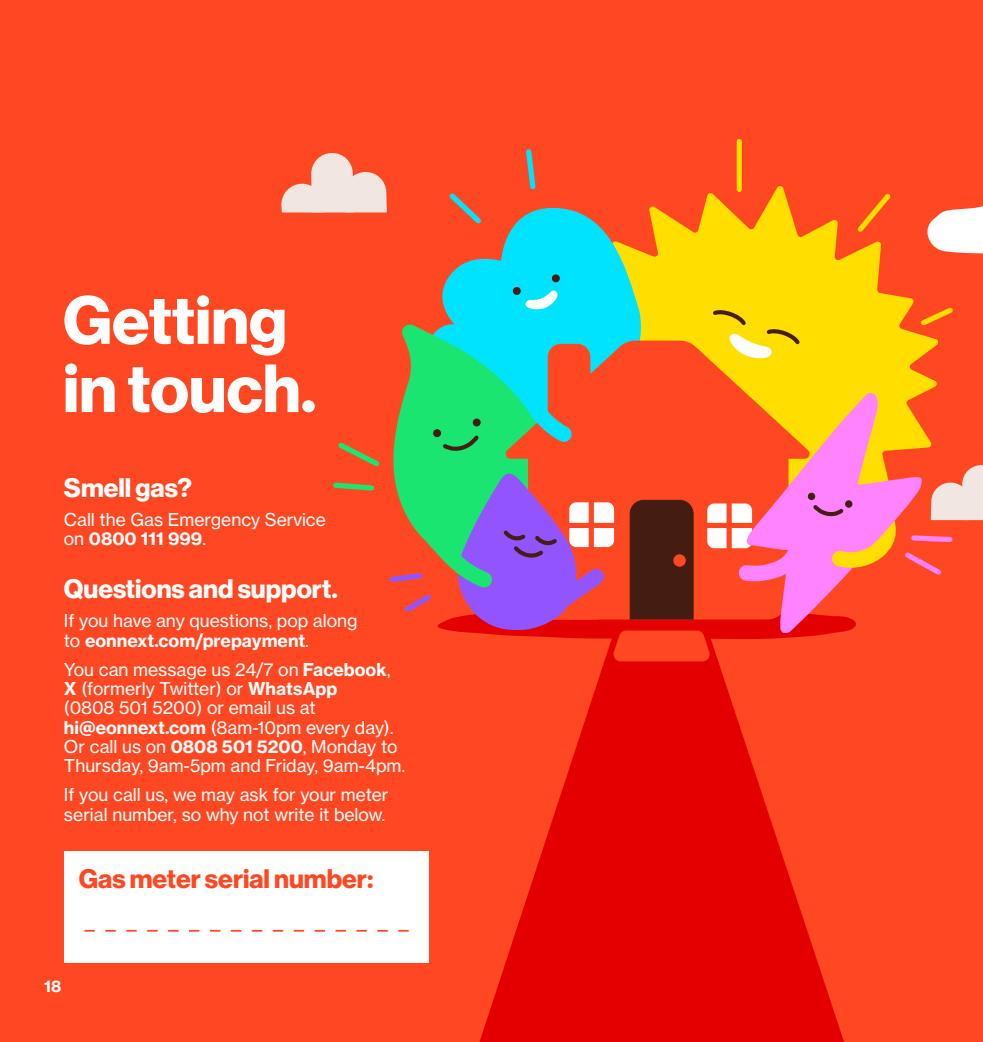
<style>
.page{position:relative;width:983px;height:1042px;background:#fff}
.page>*{position:absolute;margin:0;border:0;box-sizing:border-box;transform-origin:0 0}
.t1{font:700 66.5px/68.2px "Haas Grot Disp R 75";color:#fff}
.t2{font:700 26.25px "Haas Grot Disp R 75";color:#fff}
.t3{font:700 26.25px "Haas Grot Disp R 75";color:#ff4822}
.t4{font:17.5px/19.2px "Haas Grot Text R 55 Roman";color:#fff}
.t5{font:700 17.5px "Haas Grot Text R 75";color:#fff}
.t6{font:700 15.75px "Haas Grot Text R 75";color:#fff}
.s1{font-family:"Haas Grot Text R 55 Roman";font-weight:400}
.s2{font-family:"Haas Grot Text R 75";font-weight:700}
</style>
<div class="page">
<div style="left:0;top:0;width:982px;height:1042px;background:#ff4822"></div>
<div style="left:64px;top:851px;width:364px;height:111px;background:#fff"></div>
<svg style="left:84px;top:930px;width:324px;height:1px"></svg>
<svg style="left:736px;top:138px;width:6px;height:47px"></svg>
<svg style="left:449px;top:149px;width:87px;height:51px"></svg>
<svg style="left:938px;top:206px;width:44px;height:48px;background:#ffebe7"></svg>
<svg style="left:281px;top:153px;width:106px;height:59px"></svg>
<svg style="left:479px;top:661px;width:364px;height:381px;fill:#e50000"></svg>
<svg style="left:648px;top:185px;width:290px;height:88px"></svg>
<svg style="left:452px;top:200px;width:196px;height:73px"></svg>
<svg style="left:333px;top:273px;width:649px;height:388px"></svg>
<h1 class="t1" style="left:63px;top:287px;width:255px">Getting in touch.</h1>
<h2 class="t2" style="left:64px;top:472px;width:129px">Smell gas?</h2>
<p class="t4" style="left:64px;top:510px;width:263px">Call the Gas Emergency Service</p>
<p class="t5" style="left:64px;top:528px;width:144px"><span class="s1">on</span> 0800 111 999<span class="s1">.</span></p>
<h2 class="t2" style="left:64px;top:574px;width:275px">Questions and support.</h2>
<p class="t4" style="left:64px;top:611px;width:295px">If you have any questions, pop along</p>
<p class="t5" style="left:64px;top:629px;width:246px"><span class="s1">to</span> eonnext.com/prepayment<span class="s1">.</span></p>
<p class="t4" style="left:64px;top:660px;width:343px">You can message us 24/7 on <span class="s2">Facebook</span>, <span class="s2">X</span> (formerly Twitter) or <span class="s2">WhatsApp<br></span>(0808 501 5200) or email us at <span class="s2">hi@eonnext.com</span> (8am-10pm every day).<br>Or call us on <span class="s2">0808 501 5200</span>, Monday to Thursday, 9am-5pm and Friday, 9am-4pm.</p>
<p class="t4" style="left:64px;top:785px;width:326px">If you call us, we may ask for your meter serial number, so why not write it below.</p>
<h2 class="t3" style="left:79px;top:863px;width:296px">Gas meter serial number:</h2>
<p class="t6" style="left:44px;top:976px;width:19px">18</p>
</div>
